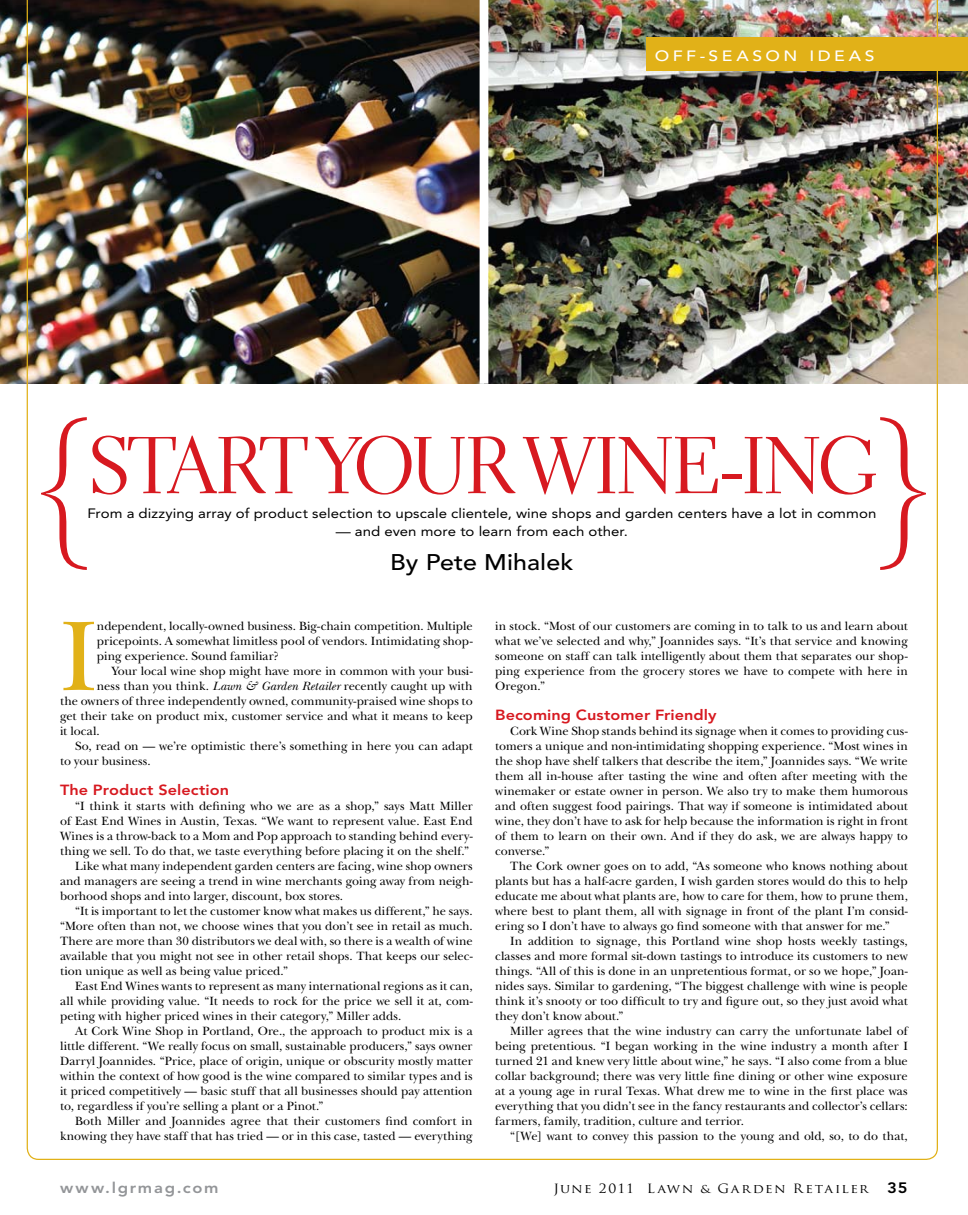
<style>
.page{position:relative;width:968px;height:1215px;background:#fff}
.page>*{position:absolute;margin:0;border:0;box-sizing:border-box;transform-origin:0 0}
.t1{font:103.38px "New Baskerville Std";color:#e1b118}
.t2{font:81.25px "Electra LT Std Display";letter-spacing:-.005em;color:#d71920}
.t3{font:500 22.5px "Avenir LT Std";letter-spacing:.005em;color:#000;scale:1.11 1}
.t4{font:800 15px "Avenir LT Std";letter-spacing:.105em;color:#939598;scale:1.1 1}
.t5{font:500 14.88px "Avenir LT Std";letter-spacing:.2em;color:#fff;scale:1.18 1}
.t6{font:800 14.62px "Avenir LT Std";letter-spacing:.005em;color:#d71920;scale:1.11 1}
.t7{font:13.5px "Avenir LT Std";letter-spacing:.005em;color:#000;scale:1.11 1}
.t8{font:12.5px/15px "New Baskerville Std";color:#000;text-align:justify}
.t9{font:12.5px "Trajan Pro";letter-spacing:.1em;color:#000;scale:1.1 1}
.s1{font-style:italic}
.s2{font-family:"Avenir LT Std";font-weight:800;font-size:15px}
</style>
<div class="page">
<img style="left:0;top:0;width:968px;height:384px">
<div style="left:646px;top:37px;width:322px;height:34px;background:#e1b118"></div>
<img style="left:27px;top:0;width:911px;height:1160px">
<p class="t5" style="left:655px;top:47px;width:188px">OFF-SEASON IDEAS</p>
<h2 class="t2" style="left:89px;top:418px;width:789px">START YOUR WINE-ING</h2>
<p class="t7" style="left:87px;top:506px;width:712px">From a dizzying array of product selection to upscale clientele, wine shops and garden centers have a lot in common</p>
<p class="t7" style="left:336px;top:523px;width:265px">— and even more to learn from each other.</p>
<h3 class="t3" style="left:390px;top:549px;width:167px">By Pete Mihalek</h3>
<h1 class="t1" style="left:60px;top:596px;width:39px">I</h1>
<p class="t8" style="left:97px;top:619px;width:377px">ndependent, locally-owned business. Big-chain competition. Multiple pricepoints. A somewhat limitless pool of vendors. Intimidating shop&shy;ping experience. Sound familiar?</p>
<p class="t8" style="left:112px;top:664px;width:362px">Your local wine shop might have more in common with your busi-</p>
<p class="t8" style="left:97px;top:679px;width:377px">ness than you think. <span class="s1">Lawn &amp; Garden Retailer</span> recently caught up with</p>
<p class="t8" style="left:60px;top:694px;width:414px">the owners of three independently owned, community-praised wine shops to</p>
<p class="t8" style="left:60px;top:709px;width:414px">get their take on product mix, customer service and what it means to keep</p>
<p class="t8" style="left:60px;top:724px;width:41px">it local.</p>
<p class="t8" style="left:75px;top:739px;width:399px">So, read on — we’re optimistic there’s something in here you can adapt</p>
<p class="t8" style="left:60px;top:754px;width:92px">to your business.</p>
<p class="t6" style="left:60px;top:781px;width:154px">The Product Selection</p>
<p class="t8" style="left:75px;top:799px;width:399px">“I think it starts with defining who we are as a shop,” says Matt Miller</p>
<p class="t8" style="left:60px;top:814px;width:414px">of East End Wines in Austin, Texas. “We want to represent value. East End</p>
<p class="t8" style="left:60px;top:829px;width:414px">Wines is a throw-back to a Mom and Pop approach to standing behind every-</p>
<p class="t8" style="left:60px;top:844px;width:410px">thing we sell. To do that, we taste everything before placing it on the shelf.”</p>
<p class="t8" style="left:75px;top:859px;width:399px">Like what many independent garden centers are facing, wine shop owners</p>
<p class="t8" style="left:60px;top:874px;width:414px">and managers are seeing a trend in wine merchants going away from neigh-</p>
<p class="t8" style="left:60px;top:889px;width:284px">borhood shops and into larger, discount, box stores.</p>
<p class="t8" style="left:75px;top:904px;width:399px">“It is important to let the customer know what makes us different,” he says.</p>
<p class="t8" style="left:60px;top:919px;width:414px">“More often than not, we choose wines that you don’t see in retail as much.</p>
<p class="t8" style="left:60px;top:934px;width:414px">There are more than 30 distributors we deal with, so there is a wealth of wine</p>
<p class="t8" style="left:60px;top:949px;width:414px">available that you might not see in other retail shops. That keeps our selec-</p>
<p class="t8" style="left:60px;top:964px;width:229px">tion unique as well as being value priced.”</p>
<p class="t8" style="left:75px;top:979px;width:399px">East End Wines wants to represent as many international regions as it can,</p>
<p class="t8" style="left:60px;top:994px;width:414px">all while providing value. “It needs to rock for the price we sell it at, com-</p>
<p class="t8" style="left:60px;top:1009px;width:343px">peting with higher priced wines in their category,” Miller adds.</p>
<p class="t8" style="left:75px;top:1024px;width:399px">At Cork Wine Shop in Portland, Ore., the approach to product mix is a</p>
<p class="t8" style="left:60px;top:1039px;width:414px">little different. “We really focus on small, sustainable producers,” says owner</p>
<p class="t8" style="left:60px;top:1054px;width:414px">Darryl Joannides. “Price, place of origin, unique or obscurity mostly matter</p>
<p class="t8" style="left:60px;top:1069px;width:414px">within the context of how good is the wine compared to similar types and is</p>
<p class="t8" style="left:60px;top:1084px;width:414px">it priced competitively — basic stuff that all businesses should pay attention</p>
<p class="t8" style="left:60px;top:1099px;width:265px">to, regardless if you’re selling a plant or a Pinot.”</p>
<p class="t8" style="left:75px;top:1114px;width:399px">Both Miller and Joannides agree that their customers find comfort in</p>
<p class="t8" style="left:60px;top:1129px;width:414px">knowing they have staff that has tried — or in this case, tasted — everything</p>
<p class="t8" style="left:495px;top:619px;width:414px">in stock. “Most of our customers are coming in to talk to us and learn about what we’ve selected and why,” Joannides says. “It’s that service and knowing someone on staff can talk intelligently about them that separates our shop&shy;ping experience from the grocery stores we have to compete with here in Oregon.”</p>
<p class="t6" style="left:495px;top:706px;width:201px">Becoming Customer Friendly</p>
<p class="t8" style="left:495px;top:724px;width:414px;text-indent:15px">Cork Wine Shop stands behind its signage when it comes to providing cus&shy;tomers a unique and non-intimidating shopping experience. “Most wines in the shop have shelf talkers that describe the item,” Joannides says. “We write them all in-house after tasting the wine and often after meeting with the winemaker or estate owner in person. We also try to make them humorous and often suggest food pairings. That way if someone is intimidated about wine, they don’t have to ask for help because the information is right in front of them to learn on their own. And if they do ask, we are always happy to converse.”</p>
<p class="t8" style="left:495px;top:859px;width:414px;text-indent:15px">The Cork owner goes on to add, “As someone who knows nothing about plants but has a half-acre garden, I wish garden stores would do this to help educate me about what plants are, how to care for them, how to prune them, where best to plant them, all with signage in front of the plant I’m consid&shy;ering so I don’t have to always go find someone with that answer for me.”</p>
<p class="t8" style="left:495px;top:934px;width:414px;text-indent:15px">In addition to signage, this Portland wine shop hosts weekly tastings, classes and more formal sit-down tastings to introduce its customers to new things. “All of this is done in an unpretentious format, or so we hope,” Joan&shy;nides says. Similar to gardening, “The biggest challenge with wine is people think it’s snooty or too difficult to try and figure out, so they just avoid what they don’t know about.”</p>
<p class="t8" style="left:495px;top:1024px;width:414px;text-indent:15px">Miller agrees that the wine industry can carry the unfortunate label of being pretentious. “I began working in the wine industry a month after I turned 21 and knew very little about wine,” he says. “I also come from a blue collar background; there was very little fine dining or other wine exposure at a young age in rural Texas. What drew me to wine in the first place was everything that you didn’t see in the fancy restaurants and collector’s cellars: farmers, family, tradition, culture and terrior.</p>
<p class="t8" style="left:510px;top:1129px;width:399px">“[We] want to convey this passion to the young and old, so, to do that,</p>
<p class="t4" style="left:60px;top:1179px;width:145px">www.lgrmag.com</p>
<p class="t9" style="left:553px;top:1180px;width:323px">June 2011 Lawn &amp; Garden Retailer <span class="s2">35</span></p>
</div>
